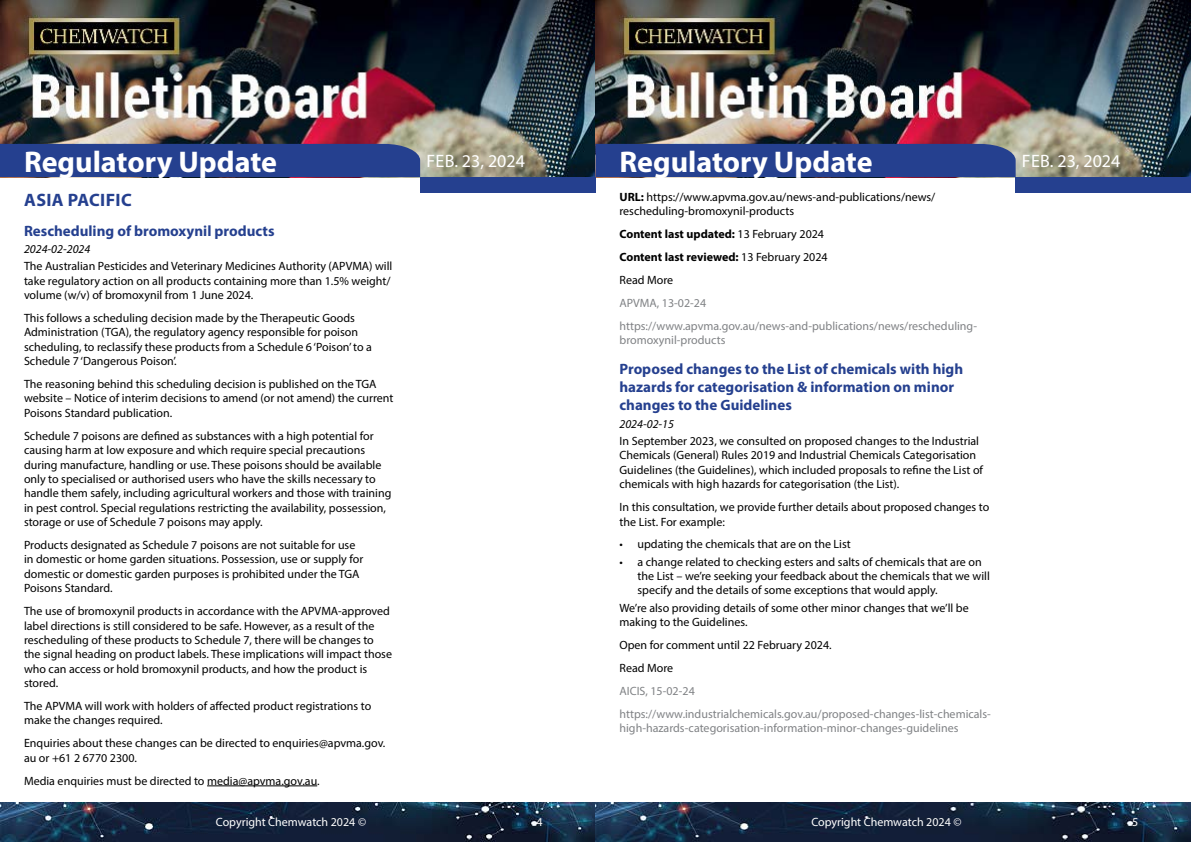
<style>
.page{position:relative;width:1191px;height:842px;background:#fff}
.page>*{position:absolute;margin:0;border:0;box-sizing:border-box;transform-origin:0 0}
.t1{font:700 30px "Myriad Pro";color:#fff}
.t2{font:18px "Myriad Pro";color:#fff}
.t3{font:700 18px "Myriad Pro";letter-spacing:.02em;color:#25408f}
.t4{font:700 15px/18px "Myriad Pro";color:#25408f}
.t5{font:12px/14.4px "Myriad Pro";color:#000}
.t6{font:12px/22.9px "Myriad Pro";color:#808285}
.t7{font:700 12px/22.9px "Myriad Pro";color:#000}
.t8{font:12px "Myriad Pro";color:#fff}
.t9{font:italic 12px "Myriad Pro";color:#000}
.s1{font-weight:700}
.s2{font-weight:400}
</style>
<div class="page">
<img style="left:0;top:0;width:1191px;height:177px">
<div style="left:420px;top:177px;width:175px;height:15px;background:#25408f"></div>
<div style="left:1015px;top:177px;width:176px;height:15px;background:#25408f"></div>
<div style="left:0;top:144px;width:420px;height:33px;background:#25408f"></div>
<div style="left:595px;top:144px;width:420px;height:33px;background:#25408f"></div>
<img style="left:0;top:802px;width:1191px;height:40px">
<hr style="left:207px;top:786px;width:110px;height:1px;background:#000">
<h1 class="t1" style="left:24px;top:142px;width:255px">Regulatory Update</h1>
<h2 class="t3" style="left:24px;top:188px;width:109px">ASIA PACIFIC</h2>
<p class="t4" style="left:24px;top:221px;width:252px">Rescheduling of bromoxynil products</p>
<p class="t9" style="left:24px;top:241px;width:68px">2024-02-2024</p>
<p class="t5" style="left:24px;top:259px;width:370px">The Australian Pesticides and Veterinary Medicines Authority (APVMA) will take regulatory action on all products containing more than 1.5% weight/ volume (w/v) of bromoxynil from 1 June 2024.</p>
<p class="t5" style="left:24px;top:310px;width:349px">This follows a scheduling decision made by the Therapeutic Goods Administration (TGA), the regulatory agency responsible for poison scheduling, to reclassify these products from a Schedule 6 ‘Poison’ to a Schedule 7 ‘Dangerous Poison’.</p>
<p class="t5" style="left:24px;top:377px;width:371px">The reasoning behind this scheduling decision is published on the TGA website – Notice of interim decisions to amend (or not amend) the current<br>Poisons Standard publication.</p>
<p class="t5" style="left:24px;top:428px;width:369px">Schedule 7 poisons are defined as substances with a high potential for causing harm at low exposure and which require special precautions during manufacture, handling or use. These poisons should be available only to specialised or authorised users who have the skills necessary to handle them safely, including agricultural workers and those with training in pest control. Special regulations restricting the availability, possession, storage or use of Schedule 7 poisons may apply.</p>
<p class="t5" style="left:24px;top:538px;width:341px">Products designated as Schedule 7 poisons are not suitable for use in domestic or home garden situations. Possession, use or supply for domestic or domestic garden purposes is prohibited under the TGA Poisons Standard.</p>
<p class="t5" style="left:24px;top:604px;width:369px">The use of bromoxynil products in accordance with the APVMA-approved label directions is still considered to be safe. However, as a result of the rescheduling of these products to Schedule 7, there will be changes to the signal heading on product labels. These implications will impact those who can access or hold bromoxynil products, and how the product is stored.</p>
<p class="t5" style="left:24px;top:699px;width:349px">The APVMA will work with holders of affected product registrations to make the changes required.</p>
<p class="t5" style="left:24px;top:736px;width:363px">Enquiries about these changes can be directed to enquiries@apvma.gov. au or +61 2 6770 2300.</p>
<p class="t5" style="left:24px;top:773px;width:297px">Media enquiries must be directed to media@apvma.gov.au.</p>
<h2 class="t2" style="left:426px;top:149px;width:100px">Feb. 23, 2024</h2>
<h1 class="t1" style="left:619px;top:142px;width:255px">Regulatory Update</h1>
<h2 class="t2" style="left:1022px;top:149px;width:100px">Feb. 23, 2024</h2>
<p class="t5" style="left:619px;top:190px;width:317px"><span class="s1">URL:</span> https://www.apvma.gov.au/news-and-publications/news/ rescheduling-bromoxynil-products</p>
<p class="t7" style="left:619px;top:222px;width:210px">Content last updated: <span class="s2">13 February 2024<br></span>Content last reviewed: <span class="s2">13 February 2024<br>Read More</span></p>
<p class="t6" style="left:619px;top:291px;width:359px">APVMA, 13-02-24 https://www.apvma.gov.au/news-and-publications/news/rescheduling-</p>
<p class="t6" style="left:619px;top:329px;width:107px">bromoxynil-products</p>
<p class="t4" style="left:619px;top:360px;width:345px">Proposed changes to the List of chemicals with high hazards for categorisation &amp; information on minor changes to the Guidelines</p>
<p class="t9" style="left:619px;top:416px;width:56px">2024-02-15</p>
<p class="t5" style="left:619px;top:434px;width:365px">In September 2023, we consulted on proposed changes to the Industrial Chemicals (General) Rules 2019 and Industrial Chemicals Categorisation Guidelines (the Guidelines), which included proposals to refine the List of chemicals with high hazards for categorisation (the List).</p>
<p class="t5" style="left:619px;top:500px;width:371px">In this consultation, we provide further details about proposed changes to the List. For example:</p>
<p class="t5" style="left:619px;top:537px;width:233px">• updating the chemicals that are on the List</p>
<p class="t5" style="left:637px;top:554px;width:354px;text-indent:-18px">• a change related to checking esters and salts of chemicals that are on the List – we’re seeking your feedback about the chemicals that we will specify and the details of some exceptions that would apply.</p>
<p class="t5" style="left:619px;top:600px;width:351px">We’re also providing details of some other minor changes that we’ll be making to the Guidelines.</p>
<p class="t5" style="left:619px;top:633px;width:214px;line-height:22.9px">Open for comment until 22 February 2024.<br>Read More</p>
<p class="t6" style="left:619px;top:679px;width:373px">AICIS, 15-02-24 https://www.industrialchemicals.gov.au/proposed-changes-list-chemicals-</p>
<p class="t6" style="left:619px;top:716px;width:340px">high-hazards-categorisation-information-minor-changes-guidelines</p>
<p class="t8" style="left:216px;top:815px;width:152px">Copyright Chemwatch 2024 ©</p>
<p class="t8" style="left:536px;top:815px;width:8px">4</p>
<p class="t8" style="left:811px;top:815px;width:152px">Copyright Chemwatch 2024 ©</p>
<p class="t8" style="left:1132px;top:815px;width:8px">5</p>
</div>
